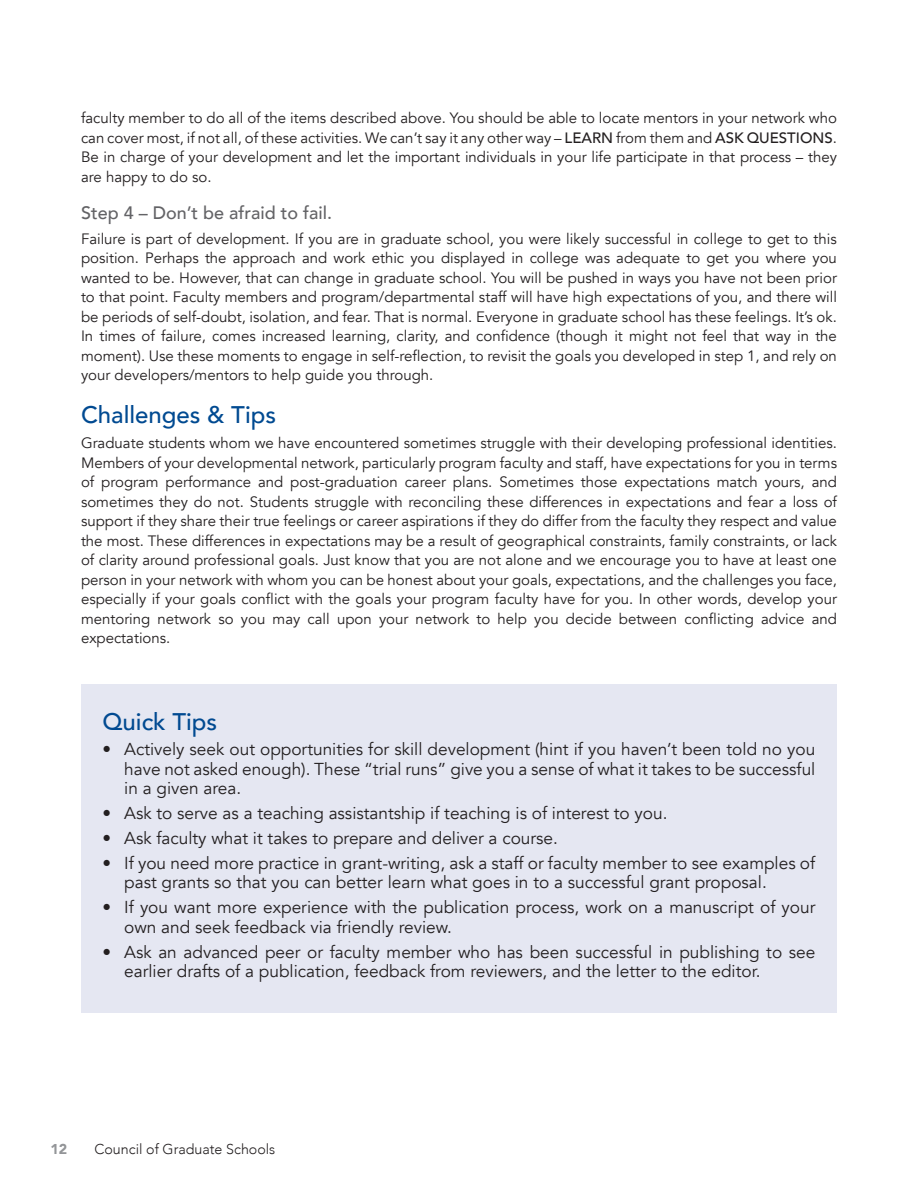
<style>
.page{position:relative;width:918px;height:1188px;background:#fff}
.page>*{position:absolute;margin:0;border:0;box-sizing:border-box;transform-origin:0 0}
.text-subhead_blue{font:500 24px "Avenir";color:#014a91}
.sidebar-heads{font:500 24px "Avenir";color:#014a91}
.text-subhead_3rd__bo{font:500 18px "Avenir";color:#636366}
.sidebar-text_bullets{font:17.25px/19.5px "Avenir";color:#231f20}
.text-main_sp_after{font:15px/19.5px "Avenir";color:#231f20;text-align:justify}
.t1{font:300 14.25px "Avenir";color:#231f20}
.t2{font:900 14.25px "Avenir";color:#939598}
.s1{font-weight:500}
</style>
<div class="page">
<div style="left:81px;top:685px;width:756px;height:328px;background:#e5e7f2"></div>
<p class="text-main_sp_after" style="left:81px;top:108px;width:758px">faculty member to do all of the items described above. You should be able to locate mentors in your network who can cover most, if not all, of these activities. We can’t say it any other way – <span class="s1">LEARN</span> from them and <span class="s1">ASK QUESTIONS</span>.<br>Be in charge of your development and let the important individuals in your life participate in that process – they are happy to do so.</p>
<p class="text-subhead_3rd__bo" style="left:81px;top:197px;width:253px">Step 4 – Don’t be afraid to fail.</p>
<p class="text-main_sp_after" style="left:81px;top:229px;width:758px">Failure is part of development. If you are in graduate school, you were likely successful in college to get to this position. Perhaps the approach and work ethic you displayed in college was adequate to get you where you wanted to be. However, that can change in graduate school. You will be pushed in ways you have not been prior to that point. Faculty members and program/departmental staff will have high expectations of you, and there will be periods of self-doubt, isolation, and fear. That is normal. Everyone in graduate school has these feelings. It’s ok.<br>In times of failure, comes increased learning, clarity, and confidence (though it might not feel that way in the moment). Use these moments to engage in self-reflection, to revisit the goals you developed in step 1, and rely on your developers/mentors to help guide you through.</p>
<p class="text-subhead_blue" style="left:81px;top:394px;width:197px">Challenges &amp; Tips</p>
<p class="text-main_sp_after" style="left:81px;top:434px;width:758px">Graduate students whom we have encountered sometimes struggle with their developing professional identities.<br>Members of your developmental network, particularly program faculty and staff, have expectations for you in terms of program performance and post-graduation career plans. Sometimes those expectations match yours, and sometimes they do not. Students struggle with reconciling these differences in expectations and fear a loss of support if they share their true feelings or career aspirations if they do differ from the faculty they respect and value the most. These differences in expectations may be a result of geographical constraints, family constraints, or lack of clarity around professional goals. Just know that you are not alone and we encourage you to have at least one person in your network with whom you can be honest about your goals, expectations, and the challenges you face, especially if your goals conflict with the goals your program faculty have for you. In other words, develop your mentoring network so you may call upon your network to help you decide between conflicting advice and expectations.</p>
<p class="sidebar-heads" style="left:103px;top:701px;width:116px">Quick Tips</p>
<p class="sidebar-text_bullets" style="left:124px;top:740px;width:693px;text-align:justify;text-indent:-22px">• Actively seek out opportunities for skill development (hint if you haven’t been told no you have not asked enough). These “trial runs” give you a sense of what it takes to be successful in a given area.</p>
<p class="sidebar-text_bullets" style="left:103px;top:804px;width:566px">• Ask to serve as a teaching assistantship if teaching is of interest to you.</p>
<p class="sidebar-text_bullets" style="left:103px;top:829px;width:457px">• Ask faculty what it takes to prepare and deliver a course.</p>
<p class="sidebar-text_bullets" style="left:124px;top:853px;width:693px;text-indent:-22px">• If you need more practice in grant-writing, ask a staff or faculty member to see examples of past grants so that you can better learn what goes in to a successful grant proposal.</p>
<p class="sidebar-text_bullets" style="left:124px;top:898px;width:693px;text-indent:-22px">• If you want more experience with the publication process, work on a manuscript of your own and seek feedback via friendly review.</p>
<p class="sidebar-text_bullets" style="left:124px;top:942px;width:693px;text-indent:-22px">• Ask an advanced peer or faculty member who has been successful in publishing to see earlier drafts of a publication, feedback from reviewers, and the letter to the editor.</p>
<p class="t2" style="left:50px;top:1136px;width:18px">12</p>
<p class="t1" style="left:94px;top:1141px;width:182px">Council of Graduate Schools</p>
</div>
